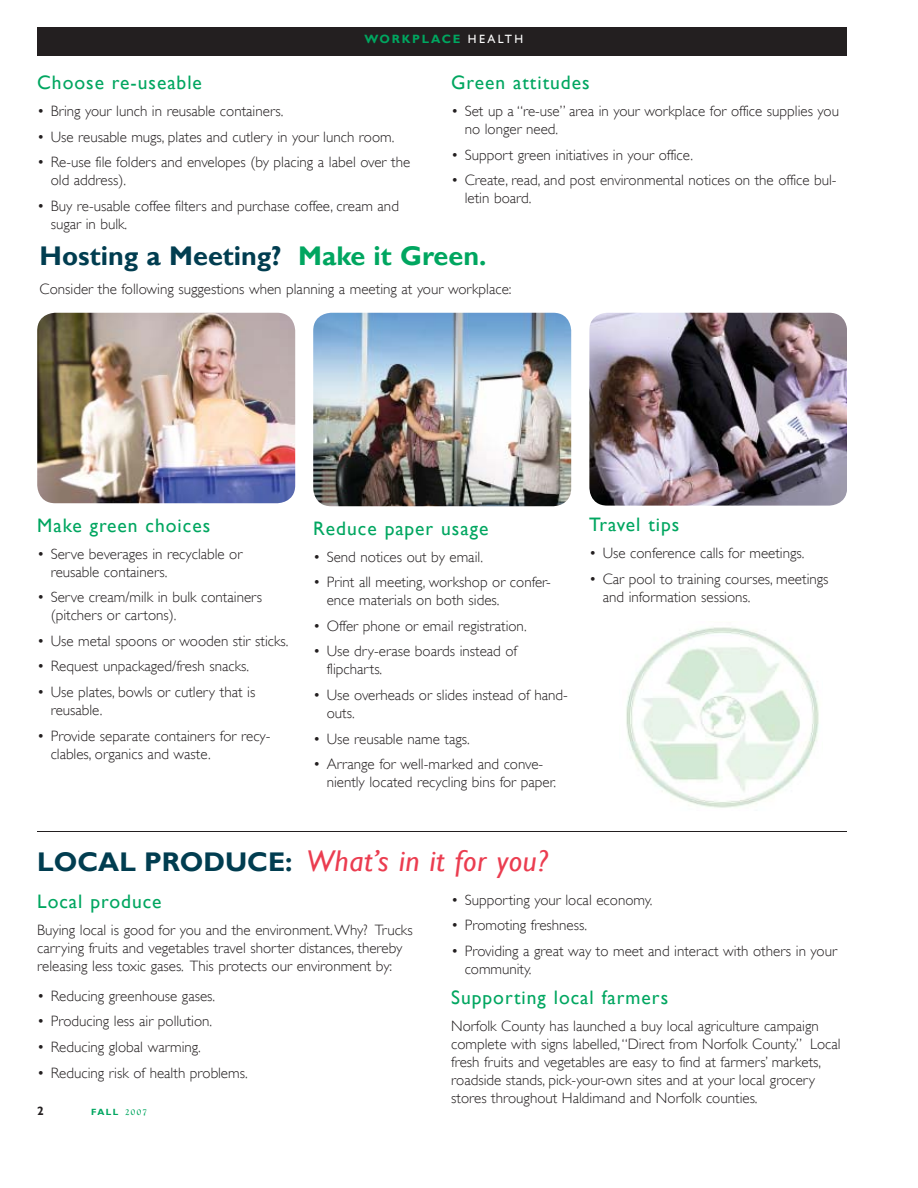
<style>
.page{position:relative;width:918px;height:1188px;background:#fff}
.page>*{position:absolute;margin:0;border:0;box-sizing:border-box;transform-origin:0 0}
.t1{font:italic 30px "Gill Sans";letter-spacing:.02em;color:#eb3d50}
.t2{font:700 27px "Gill Sans";color:#013d50}
.t3{font:19.5px "Gill Sans";letter-spacing:.05em;color:#00a660}
.t4{font:300 15px/18px "Gill Sans";color:#231f20}
.t5{font:700 12px "Gill Sans";letter-spacing:.15em;color:#00a660}
.t6{font:700 12px "Gill Sans";color:#231f20}
.t7{font:700 9px "Gill Sans";color:#00a660}
.s1{font-weight:400;color:#fff}
.s2{color:#00a660}
.s3{font-weight:700;font-style:normal;font-size:27px;color:#013d50}
.s4{font-family:"Goudy Old Style T"}
</style>
<div class="page">
<div style="left:37px;top:27px;width:810px;height:28px;background:#231f20"></div>
<img style="left:37px;top:313px;width:258px;height:190px;border-radius:18px">
<img style="left:589px;top:313px;width:258px;height:193px;border-radius:18px">
<img style="left:313px;top:313px;width:258px;height:193px;border-radius:18px">
<img style="left:626px;top:627px;width:193px;height:181px">
<hr style="left:37px;top:831px;width:810px;height:1px;background:#231f20">
<p class="t5" style="left:364px;top:32px;width:160px">WORKPLACE <span class="s1">HEALTH</span></p>
<h3 class="t3" style="left:37px;top:71px;width:166px">Choose re-useable</h3>
<p class="t4" style="left:37px;top:102px;width:248px">• Bring your lunch in reusable containers.</p>
<p class="t4" style="left:37px;top:128px;width:359px">• Use reusable mugs, plates and cutlery in your lunch room.</p>
<p class="t4" style="left:51px;top:153px;width:361px;text-indent:-14px">• Re-use file folders and envelopes (by placing a label over the old address).</p>
<p class="t4" style="left:51px;top:197px;width:350px;text-indent:-14px">• Buy re-usable coffee filters and purchase coffee, cream and sugar in bulk.</p>
<h3 class="t3" style="left:451px;top:71px;width:140px">Green attitudes</h3>
<p class="t4" style="left:465px;top:102px;width:376px;text-indent:-14px">• Set up a “re-use” area in your workplace for office supplies you no longer need.</p>
<p class="t4" style="left:451px;top:146px;width:243px">• Support green initiatives in your office.</p>
<p class="t4" style="left:465px;top:171px;width:373px;text-indent:-14px">• Create, read, and post environmental notices on the office bul&shy;letin board.</p>
<h2 class="t2" style="left:40px;top:240px;width:448px">Hosting a Meeting? <span class="s2">Make it Green.</span></h2>
<p class="t4" style="left:40px;top:280px;width:473px">Consider the following suggestions when planning a meeting at your workplace:</p>
<h3 class="t3" style="left:37px;top:514px;width:174px">Make green choices</h3>
<p class="t4" style="left:51px;top:545px;width:193px;text-indent:-14px">• Serve beverages in recyclable or reusable containers.</p>
<p class="t4" style="left:51px;top:588px;width:213px;text-indent:-14px">• Serve cream/milk in bulk containers (pitchers or cartons).</p>
<p class="t4" style="left:37px;top:632px;width:253px">• Use metal spoons or wooden stir sticks.</p>
<p class="t4" style="left:37px;top:657px;width:213px">• Request unpackaged/fresh snacks.</p>
<p class="t4" style="left:51px;top:683px;width:206px;text-indent:-14px">• Use plates, bowls or cutlery that is reusable.</p>
<p class="t4" style="left:51px;top:727px;width:221px;text-indent:-14px">• Provide separate containers for recy&shy;clables, organics and waste.</p>
<h3 class="t3" style="left:313px;top:517px;width:177px">Reduce paper usage</h3>
<p class="t4" style="left:313px;top:548px;width:171px">• Send notices out by email.</p>
<p class="t4" style="left:327px;top:573px;width:226px;text-indent:-14px">• Print all meeting, workshop or confer&shy;ence materials on both sides.</p>
<p class="t4" style="left:313px;top:617px;width:215px">• Offer phone or email registration.</p>
<p class="t4" style="left:327px;top:642px;width:192px;text-indent:-14px">• Use dry-erase boards instead of flipcharts.</p>
<p class="t4" style="left:327px;top:686px;width:243px;text-indent:-14px">• Use overheads or slides instead of hand&shy;outs.</p>
<p class="t4" style="left:313px;top:730px;width:158px">• Use reusable name tags.</p>
<p class="t4" style="left:327px;top:755px;width:231px;text-indent:-14px">• Arrange for well-marked and conve&shy;niently located recycling bins for paper.</p>
<h3 class="t3" style="left:589px;top:513px;width:92px">Travel tips</h3>
<p class="t4" style="left:589px;top:544px;width:217px">• Use conference calls for meetings.</p>
<p class="t4" style="left:603px;top:570px;width:227px;text-indent:-14px">• Car pool to training courses, meetings and information sessions.</p>
<h1 class="t1" style="left:37px;top:843px;width:512px"><span class="s3">LOCAL PRODUCE:</span> What’s in it for you?</h1>
<h3 class="t3" style="left:37px;top:890px;width:126px">Local produce</h3>
<p class="t4" style="left:37px;top:921px;width:377px">Buying local is good for you and the environment. Why? Trucks carrying fruits and vegetables travel shorter distances, thereby releasing less toxic gases. This protects our environment by:</p>
<p class="t4" style="left:37px;top:987px;width:180px">• Reducing greenhouse gases.</p>
<p class="t4" style="left:37px;top:1012px;width:176px">• Producing less air pollution.</p>
<p class="t4" style="left:37px;top:1038px;width:165px">• Reducing global warming.</p>
<p class="t4" style="left:37px;top:1064px;width:212px">• Reducing risk of health problems.</p>
<p class="t6" style="left:37px;top:1104px;width:8px">2</p>
<p class="t7" style="left:91px;top:1107px;width:57px">FALL <span class="s4">2007</span></p>
<p class="t4" style="left:451px;top:891px;width:203px">• Supporting your local economy.</p>
<p class="t4" style="left:451px;top:916px;width:137px">• Promoting freshness.</p>
<p class="t4" style="left:465px;top:942px;width:374px;text-indent:-13px">• Providing a great way to meet and interact with others in your community.</p>
<h3 class="t3" style="left:451px;top:986px;width:218px">Supporting local farmers</h3>
<p class="t4" style="left:451px;top:1017px;width:391px">Norfolk County has launched a buy local agriculture campaign complete with signs labelled, “Direct from Norfolk County.” Local fresh fruits and vegetables are easy to find at farmers’ markets, roadside stands, pick-your-own sites and at your local grocery stores throughout Haldimand and Norfolk counties.</p>
</div>
